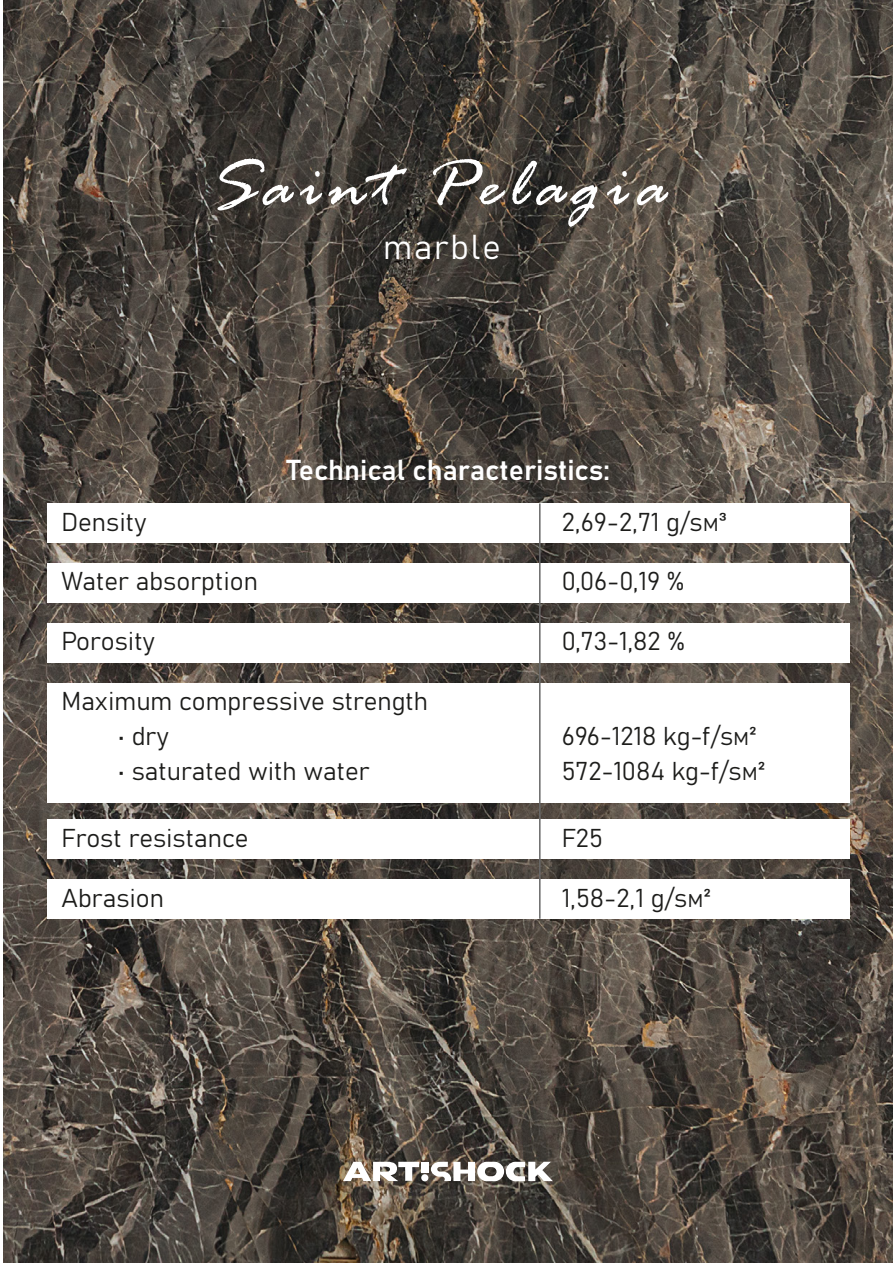
<style>
.page{position:relative;width:893px;height:1263px;background:#fff}
.page>*{position:absolute;margin:0;border:0;box-sizing:border-box;transform-origin:0 0}
.t1{font:34.2px "Bahnschrift";letter-spacing:.055em;color:#fff}
.t2{font:28.5px "Bahnschrift";color:#fff}
.t3{font:25.5px/34.8px "Bahnschrift";color:#1d1d1b}
</style>
<div class="page">
<img style="left:3px;top:0;width:890px;height:1263px">
<div style="left:47px;top:503px;width:803px;height:40px;background:#fff"></div>
<div style="left:47px;top:563px;width:803px;height:39px;background:#fff"></div>
<div style="left:47px;top:820px;width:803px;height:39px;background:#fff"></div>
<div style="left:47px;top:880px;width:803px;height:39px;background:#fff"></div>
<div style="left:47px;top:623px;width:803px;height:39px;background:#fff"></div>
<div style="left:47px;top:683px;width:803px;height:119px;background:#fff"></div>
<hr style="left:539px;top:503px;width:2px;height:416px;background:#696969">
<div style="left:421px;top:1162px;width:7px;height:11px;background:#fff"></div>
<div style="left:421px;top:1174px;width:7px;height:7px;background:#fff;border-radius:50%"></div>
<svg style="left:431px;top:1162px;width:122px;height:19px"></svg>
<svg style="left:343px;top:1161px;width:76px;height:20px"></svg>
<svg style="left:217px;top:158px;width:77px;height:53px"></svg>
<svg style="left:300px;top:171px;width:22px;height:34px"></svg>
<svg style="left:328px;top:164px;width:79px;height:41px"></svg>
<svg style="left:433px;top:159px;width:72px;height:46px"></svg>
<svg style="left:512px;top:161px;width:85px;height:66px;background:#5e5b56"></svg>
<svg style="left:607px;top:171px;width:22px;height:34px"></svg>
<svg style="left:637px;top:185px;width:31px;height:20px"></svg>
<h1 class="t1" style="left:383px;top:221px;width:119px">marble</h1>
<p class="t2" style="left:287px;top:449px;width:325px">Technical characteristics:</p>
<p class="t3" style="left:62px;top:502px;width:86px">Density</p>
<p class="t3" style="left:562px;top:502px;width:167px">2,69-2,71 g/sм³</p>
<p class="t3" style="left:62px;top:562px;width:198px">Water absorption</p>
<p class="t3" style="left:562px;top:562px;width:124px">0,06-0,19 %</p>
<p class="t3" style="left:62px;top:622px;width:95px">Porosity</p>
<p class="t3" style="left:562px;top:622px;width:125px">0,73-1,82 %</p>
<p class="t3" style="left:62px;top:682px;width:368px">Maximum compressive strength</p>
<p class="t3" style="left:118px;top:717px;width:52px">• dry</p>
<p class="t3" style="left:118px;top:751px;width:253px">• saturated with water</p>
<p class="t3" style="left:562px;top:717px;width:205px">696-1218 kg-f/sм²<br>572-1084 kg-f/sм²</p>
<p class="t3" style="left:62px;top:819px;width:188px">Frost resistance</p>
<p class="t3" style="left:562px;top:819px;width:43px">F25</p>
<p class="t3" style="left:62px;top:879px;width:104px">Abrasion</p>
<p class="t3" style="left:562px;top:879px;width:151px">1,58-2,1 g/sм²</p>
</div>
